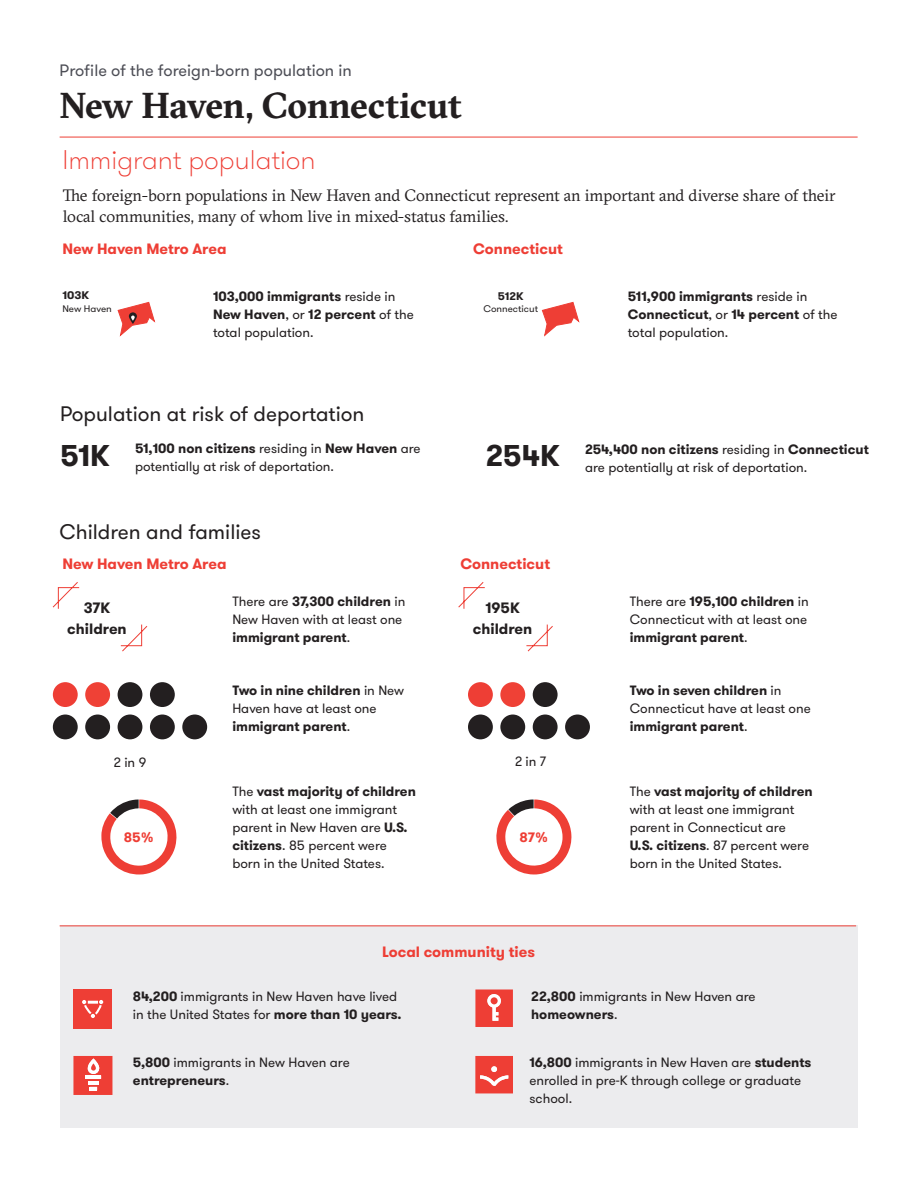
<style>
.page{position:relative;width:918px;height:1188px;background:#fff}
.page>*{position:absolute;margin:0;border:0;box-sizing:border-box;transform-origin:0 0}
.t1{font:700 36px "GT Sectra";letter-spacing:-.015em;color:#231f20}
.Big_numbers{font:700 30px "GT Walsheim";color:#231f20}
.t2{font:100 27px "GT Walsheim";color:#ee3e35}
.t3{font:21px "GT Walsheim";color:#231f20}
.body{font:16.5px/21px "GT Sectra";letter-spacing:-.005em;color:#231f20}
.subtitle{font:16.5px "GT Walsheim";color:#4d4e56}
.table_title{font:700 15px "GT Walsheim";color:#ee3e35}
.Big_numbers-2{font:700 15px/21px "GT Walsheim";color:#231f20;text-align:center}
.red_info_graphic_num{font:700 13.65px "GT Walsheim";color:#ee3e35}
.Big_numbers-3{font:700 13.65px "GT Walsheim";color:#ee3e35}
.infographics_text{font:13.5px/18px "GT Walsheim";color:#231f20}
.infographics_text-2{font:700 13.5px/18px "GT Walsheim";color:#231f20}
.infographics_text-3{font:700 11.1px "GT Walsheim";color:#231f20}
.infographics_white_n{font:700 11.1px "GT Walsheim";color:#231f20;scale:1.07 1}
.infographics_text-4{font:9.6px "GT Walsheim";color:#231f20}
.infographics_white_t{font:9.6px "GT Walsheim";color:#231f20;scale:1.04 1}
.s1{font-weight:400}
.s2{font-weight:700}
</style>
<div class="page">
<hr style="left:60px;top:137px;width:798px;height:1px;background:#ee3e35">
<div style="left:60px;top:926px;width:798px;height:202px;background:#ececee"></div>
<svg style="left:475px;top:989px;width:38px;height:38px"></svg>
<div style="left:491px;top:997px;width:7px;height:7px;background:#ee3e35;border-radius:50%"></div>
<div style="left:73px;top:989px;width:39px;height:39px;background:#ee3e35"></div>
<svg style="left:82px;top:1000px;width:21px;height:18px"></svg>
<svg style="left:475px;top:1056px;width:38px;height:37px"></svg>
<svg style="left:52px;top:582px;width:28px;height:27px"></svg>
<svg style="left:120px;top:624px;width:28px;height:28px"></svg>
<svg style="left:458px;top:582px;width:27px;height:27px"></svg>
<svg style="left:526px;top:624px;width:27px;height:28px"></svg>
<hr style="left:60px;top:926px;width:796px;height:1px;background:#ee3e35">
<svg style="left:73px;top:1056px;width:39px;height:39px;background:#f05f58"></svg>
<svg style="left:117px;top:301px;width:39px;height:36px"></svg>
<svg style="left:541px;top:301px;width:39px;height:36px"></svg>
<svg style="left:496px;top:799px;width:76px;height:76px"></svg>
<svg style="left:101px;top:799px;width:76px;height:76px"></svg>
<div style="left:53px;top:715px;width:25px;height:24px;background:#231f20;border-radius:50%"></div>
<div style="left:85px;top:715px;width:25px;height:24px;background:#231f20;border-radius:50%"></div>
<div style="left:53px;top:682px;width:25px;height:25px;background:#ee3e35;border-radius:50%"></div>
<div style="left:85px;top:682px;width:25px;height:25px;background:#ef4136;border-radius:50%"></div>
<div style="left:118px;top:715px;width:24px;height:24px;background:#231f20;border-radius:50%"></div>
<div style="left:150px;top:715px;width:25px;height:24px;background:#231f20;border-radius:50%"></div>
<div style="left:118px;top:682px;width:24px;height:25px;background:#231f20;border-radius:50%"></div>
<div style="left:150px;top:682px;width:25px;height:25px;background:#231f20;border-radius:50%"></div>
<div style="left:182px;top:715px;width:25px;height:24px;background:#231f20;border-radius:50%"></div>
<div style="left:468px;top:715px;width:25px;height:24px;background:#231f20;border-radius:50%"></div>
<div style="left:500px;top:715px;width:25px;height:24px;background:#231f20;border-radius:50%"></div>
<div style="left:468px;top:682px;width:25px;height:25px;background:#ee3e35;border-radius:50%"></div>
<div style="left:500px;top:682px;width:25px;height:25px;background:#ef4136;border-radius:50%"></div>
<div style="left:533px;top:715px;width:25px;height:24px;background:#231f20;border-radius:50%"></div>
<div style="left:565px;top:715px;width:25px;height:24px;background:#231f20;border-radius:50%"></div>
<div style="left:533px;top:682px;width:25px;height:25px;background:#231f20;border-radius:50%"></div>
<p class="subtitle" style="left:60px;top:60px;width:294px">Profile of the foreign-born population in</p>
<h1 class="t1" style="left:60px;top:82px;width:404px">New Haven, Connecticut</h1>
<h2 class="t2" style="left:62px;top:142px;width:255px">Immigrant population</h2>
<p class="body" style="left:63px;top:185px;width:775px">The foreign-born populations in New Haven and Connecticut represent an important and diverse share of their local communities, many of whom live in mixed-status families.</p>
<p class="table_title" style="left:62px;top:238px;width:166px">New Haven Metro Area</p>
<p class="table_title" style="left:473px;top:238px;width:91px">Connecticut</p>
<p class="infographics_text-3" style="left:498px;top:289px;width:27px">512K</p>
<p class="infographics_text-4" style="left:483px;top:303px;width:56px">Connecticut</p>
<p class="infographics_text-2" style="left:213px;top:288px;width:202px">103,000 immigrants <span class="s1">reside in<br></span>New Haven<span class="s1">, or</span> 12 percent <span class="s1">of the total population.</span></p>
<p class="infographics_text-2" style="left:628px;top:288px;width:211px">511,900 immigrants <span class="s1">reside in<br></span>Connecticut<span class="s1">, or</span> 14 percent <span class="s1">of the total population.</span></p>
<p class="infographics_white_n" style="left:62px;top:288px;width:27px">103K</p>
<p class="infographics_white_t" style="left:62px;top:303px;width:49px">New Haven</p>
<p class="t3" style="left:60px;top:400px;width:306px">Population at risk of deportation</p>
<p class="Big_numbers" style="left:60px;top:436px;width:52px">51K</p>
<p class="infographics_text-2" style="left:135px;top:440px;width:287px">51,100 non citizens <span class="s1">residing in</span> New Haven <span class="s1">are</span></p>
<p class="infographics_text" style="left:135px;top:458px;width:201px">potentially at risk of deportation.</p>
<p class="t3" style="left:60px;top:519px;width:203px">Children and families</p>
<p class="Big_numbers" style="left:486px;top:436px;width:76px">254K</p>
<p class="table_title" style="left:62px;top:553px;width:166px">New Haven Metro Area</p>
<p class="table_title" style="left:460px;top:553px;width:91px">Connecticut</p>
<p class="infographics_text" style="left:585px;top:441px;width:285px"><span class="s2">254,400 non citizens</span> residing in <span class="s2">Connecticut </span>are potentially at risk of deportation.</p>
<p class="Big_numbers-2" style="left:67px;top:597px;width:61px">37K children</p>
<p class="infographics_text" style="left:232px;top:593px;width:175px">There are <span class="s2">37,300 children</span> in<br>New Haven with at least one <span class="s2">immigrant parent</span>.</p>
<p class="infographics_text" style="left:630px;top:593px;width:181px;text-align:justify">There are <span class="s2">195,100 children</span> in Connecticut with at least one <span class="s2">immigrant parent</span>.</p>
<p class="Big_numbers-2" style="left:473px;top:597px;width:61px">195K children</p>
<p class="infographics_text-2" style="left:232px;top:682px;width:173px">Two in nine children <span class="s1">in New<br>Haven have at least one </span>immigrant parent<span class="s1">.</span></p>
<p class="infographics_text-2" style="left:630px;top:682px;width:183px">Two in seven children <span class="s1">in<br>Connecticut have at least one </span>immigrant parent<span class="s1">.</span></p>
<p class="infographics_text" style="left:114px;top:753px;width:34px">2 in 9</p>
<p class="infographics_text" style="left:515px;top:753px;width:33px">2 in 7</p>
<p class="Big_numbers-3" style="left:124px;top:828px;width:32px">85%</p>
<p class="infographics_text" style="left:232px;top:783px;width:185px">The <span class="s2">vast majority of children </span>with at least one immigrant parent in New Haven are <span class="s2">U.S. citizens</span>. 85 percent were born in the United States.</p>
<p class="red_info_graphic_num" style="left:520px;top:828px;width:30px">87%</p>
<p class="infographics_text" style="left:630px;top:783px;width:185px">The <span class="s2">vast majority of children </span>with at least one immigrant parent in Connecticut are<br><span class="s2">U.S. citizens</span>. 87 percent were born in the United States.</p>
<p class="table_title" style="left:382px;top:942px;width:154px">Local community ties</p>
<p class="infographics_text" style="left:531px;top:988px;width:226px"><span class="s2">22,800</span> immigrants in New Haven are <span class="s2">homeowners</span>.</p>
<p class="infographics_text" style="left:133px;top:988px;width:270px"><span class="s2">84,200</span> immigrants in New Haven have lived in the United States for <span class="s2">more than 10 years.</span></p>
<p class="infographics_text" style="left:133px;top:1054px;width:218px"><span class="s2">5,800</span> immigrants in New Haven are <span class="s2">entrepreneurs</span>.</p>
<p class="infographics_text" style="left:530px;top:1053px;width:283px"><span class="s2">16,800</span> immigrants in New Haven are <span class="s2">students </span>enrolled in pre-K through college or graduate school.</p>
</div>
